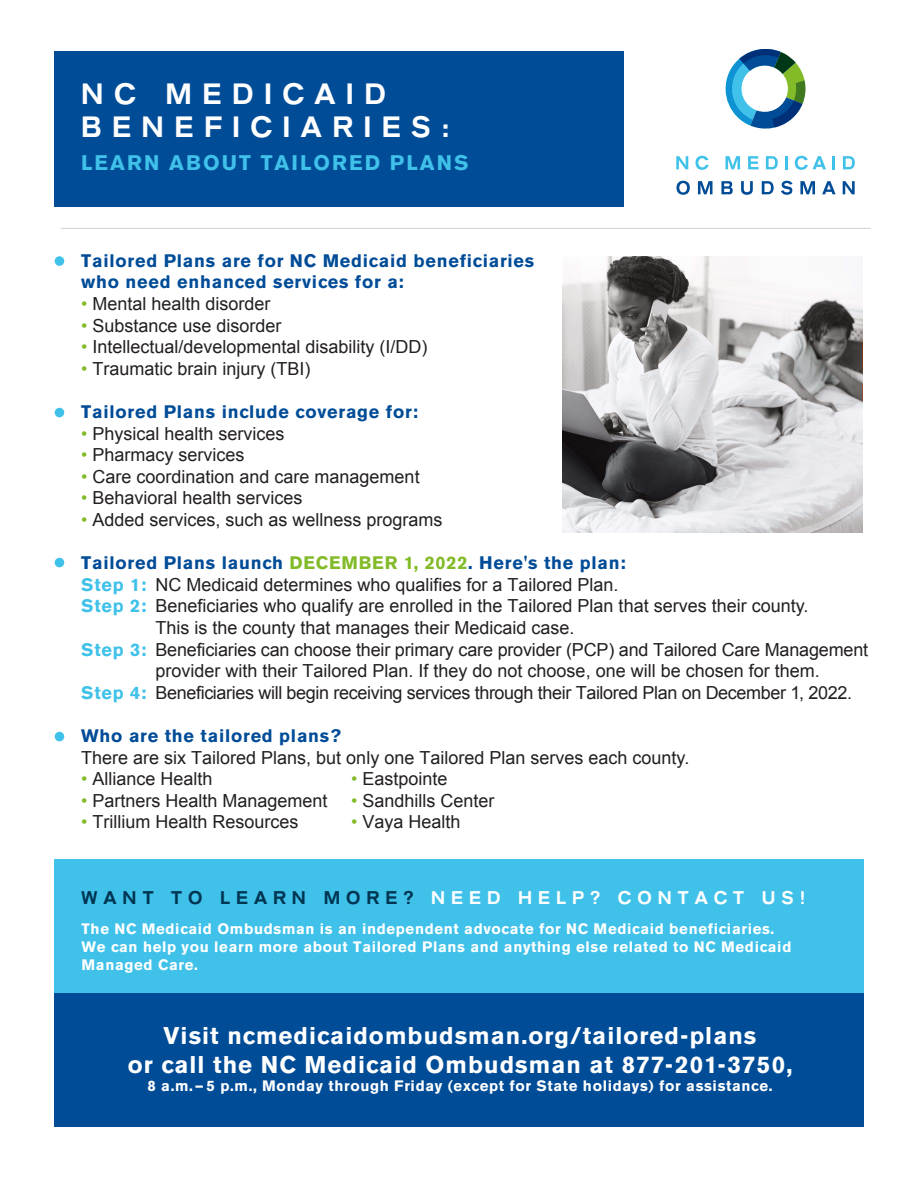
<style>
.page{position:relative;width:918px;height:1188px;background:#fff}
.page>*{position:absolute;margin:0;border:0;box-sizing:border-box;transform-origin:0 0}
.t1{font:500 expanded 29.1px/33px "Akzidenz Grotesk BE";letter-spacing:.435em;color:#fff;scale:.82 1}
.t2{font:700 24px/28.8px "Akzidenz Grotesk BE";letter-spacing:.045em;color:#fff;text-align:center}
.t3{font:700 21px "Akzidenz Grotesk BE";letter-spacing:.1em;color:#3fc1e9}
.t4{font:500 expanded 18.15px "Akzidenz Grotesk BE";letter-spacing:.4em;color:#fff;scale:.82 1}
.t5{font:18px "Arial";color:#231f20}
.t6{font:700 18px/21.6px "Akzidenz Grotesk BE";letter-spacing:.045em;color:#004c97}
.t7{font:18px "Arial";letter-spacing:-.02em;color:#231f20}
.t8{font:700 15px/18px "Akzidenz Grotesk BE";letter-spacing:.045em;color:#fff}
.s1{color:#82bb27}
.s2{font-family:"Akzidenz Grotesk BE";font-weight:700;color:#3fc1e9}
.s3{color:#003552}
</style>
<div class="page">
<div style="left:54px;top:51px;width:570px;height:156px;background:#004c97"></div>
<svg style="left:676px;top:156px;width:12px;height:13px"></svg>
<svg style="left:696px;top:156px;width:13px;height:14px"></svg>
<svg style="left:726px;top:156px;width:14px;height:13px"></svg>
<svg style="left:748px;top:156px;width:11px;height:13px"></svg>
<svg style="left:766px;top:156px;width:12px;height:13px"></svg>
<svg style="left:785px;top:156px;width:3px;height:13px"></svg>
<svg style="left:795px;top:156px;width:31px;height:14px"></svg>
<svg style="left:832px;top:156px;width:3px;height:13px"></svg>
<svg style="left:843px;top:156px;width:12px;height:13px"></svg>
<svg style="left:676px;top:181px;width:14px;height:14px"></svg>
<svg style="left:698px;top:181px;width:15px;height:13px"></svg>
<svg style="left:721px;top:181px;width:12px;height:13px"></svg>
<svg style="left:741px;top:181px;width:12px;height:14px"></svg>
<svg style="left:762px;top:181px;width:12px;height:13px"></svg>
<svg style="left:781px;top:181px;width:12px;height:14px"></svg>
<svg style="left:800px;top:181px;width:15px;height:13px"></svg>
<svg style="left:822px;top:181px;width:14px;height:13px"></svg>
<svg style="left:843px;top:181px;width:12px;height:13px"></svg>
<svg style="left:725px;top:49px;width:81px;height:80px"></svg>
<hr style="left:61px;top:228px;width:810px;height:1px;background:#d0d2d3">
<div style="left:55px;top:256px;width:9px;height:10px;background:#3fc1e9;border-radius:50%"></div>
<div style="left:55px;top:408px;width:9px;height:9px;background:#3fc1e9;border-radius:50%"></div>
<div style="left:55px;top:558px;width:9px;height:9px;background:#3fc1e9;border-radius:50%"></div>
<div style="left:55px;top:732px;width:9px;height:9px;background:#3fc1e9;border-radius:50%"></div>
<div style="left:54px;top:860px;width:810px;height:266px;background:#3fc1e9"></div>
<svg style="left:562px;top:256px;width:300px;height:276px"></svg>
<div style="left:54px;top:993px;width:810px;height:133px;background:#004c97"></div>
<h1 class="t1" style="left:81px;top:77px;width:450px">NC MEDICAID<br>BENEFICIARIES:</h1>
<p class="t3" style="left:81px;top:150px;width:389px">LEARN ABOUT TAILORED PLANS</p>
<p class="t6" style="left:81px;top:250px;width:455px">Tailored Plans are for NC Medicaid beneficiaries who need enhanced services for a:</p>
<p class="t5" style="left:81px;top:292px;width:191px"><span class="s1">•</span> Mental health disorder</p>
<p class="t5" style="left:81px;top:314px;width:202px"><span class="s1">•</span> Substance use disorder</p>
<p class="t5" style="left:81px;top:335px;width:348px"><span class="s1">•</span> Intellectual/developmental disability (I/DD)</p>
<p class="t5" style="left:81px;top:357px;width:231px"><span class="s1">•</span> Traumatic brain injury (TBI)</p>
<p class="t6" style="left:81px;top:401px;width:338px">Tailored Plans include coverage for:</p>
<p class="t5" style="left:81px;top:422px;width:205px"><span class="s1">•</span> Physical health services</p>
<p class="t5" style="left:81px;top:443px;width:165px"><span class="s1">•</span> Pharmacy services</p>
<p class="t5" style="left:81px;top:465px;width:340px"><span class="s1">•</span> Care coordination and care management</p>
<p class="t5" style="left:81px;top:486px;width:223px"><span class="s1">•</span> Behavioral health services</p>
<p class="t5" style="left:81px;top:508px;width:363px"><span class="s1">•</span> Added services, such as wellness programs</p>
<p class="t6" style="left:81px;top:552px;width:546px">Tailored Plans launch <span class="s1">DECEMBER 1, 2022</span>. Here's the plan:</p>
<p class="t5" style="left:81px;top:573px;width:539px"><span class="s2">Step 1:</span> NC Medicaid determines who qualifies for a Tailored Plan.</p>
<p class="t5" style="left:81px;top:594px;width:729px"><span class="s2">Step 2:</span> Beneficiaries who qualify are enrolled in the Tailored Plan that serves their county.</p>
<p class="t5" style="left:155px;top:616px;width:421px">This is the county that manages their Medicaid case.</p>
<p class="t5" style="left:81px;top:638px;width:789px"><span class="s2">Step 3:</span> Beneficiaries can choose their primary care provider (PCP) and Tailored Care Management</p>
<p class="t5" style="left:155px;top:659px;width:666px">provider with their Tailored Plan. If they do not choose, one will be chosen for them.</p>
<p class="t7" style="left:81px;top:681px;width:772px"><span class="s2">Step 4:</span> Beneficiaries will begin receiving services through their Tailored Plan on December 1, 2022.</p>
<p class="t6" style="left:81px;top:725px;width:261px">Who are the tailored plans?</p>
<p class="t5" style="left:81px;top:746px;width:610px">There are six Tailored Plans, but only one Tailored Plan serves each county.</p>
<p class="t5" style="left:81px;top:767px;width:133px"><span class="s1">•</span> Alliance Health</p>
<p class="t5" style="left:351px;top:767px;width:98px"><span class="s1">•</span> Eastpointe</p>
<p class="t5" style="left:81px;top:789px;width:248px"><span class="s1">•</span> Partners Health Management</p>
<p class="t5" style="left:351px;top:789px;width:145px"><span class="s1">•</span> Sandhills Center</p>
<p class="t5" style="left:81px;top:810px;width:219px"><span class="s1">•</span> Trillium Health Resources</p>
<p class="t5" style="left:351px;top:810px;width:111px"><span class="s1">•</span> Vaya Health</p>
<p class="t4" style="left:82px;top:886px;width:883px"><span class="s3">WANT TO LEARN MORE?</span> NEED HELP? CONTACT US!</p>
<p class="t8" style="left:82px;top:919px;width:711px">The NC Medicaid Ombudsman is an independent advocate for NC Medicaid beneficiaries.<br>We can help you learn more about Tailored Plans and anything else related to NC Medicaid<br>Managed Care.</p>
<h2 class="t2" style="left:128px;top:1022px;width:666px">Visit ncmedicaidombudsman.org/tailored-plans<br>or call the NC Medicaid Ombudsman at 877-201-3750,</h2>
<p class="t8" style="left:147px;top:1077px;width:627px">8 a.m.— 5 p.m., Monday through Friday (except for State holidays) for assistance.</p>
</div>
